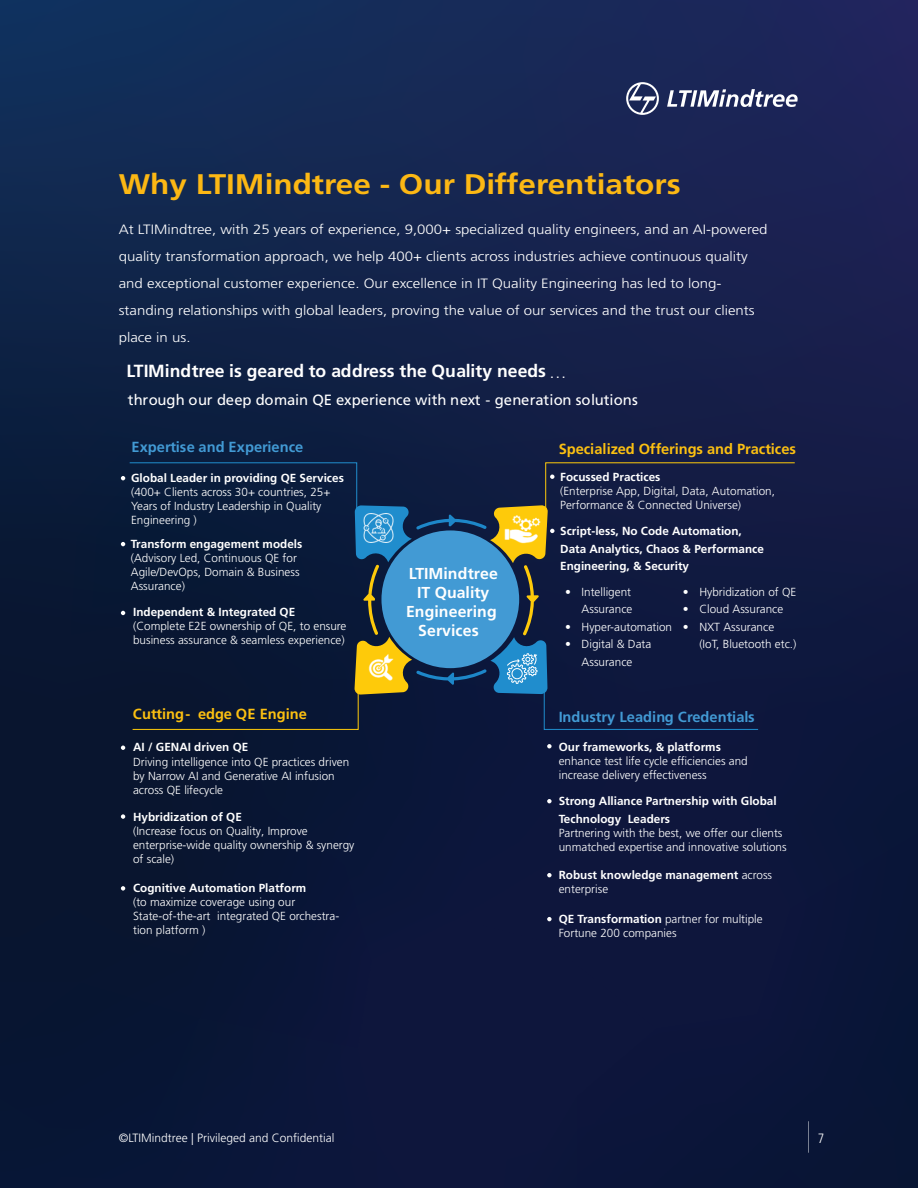
<style>
.page{position:relative;width:918px;height:1188px;background:#fff}
.page>*{position:absolute;margin:0;border:0;box-sizing:border-box;transform-origin:0 0}
.t1{font:700 28.35px "Frutiger LT Pro";color:#fcb814;scale:1.11 1}
.t2{font:700 17.55px "Frutiger LT Pro";letter-spacing:-.005em;color:#fff}
.t3{font:700 15.9px/19.4px "Frutiger LT Pro";color:#fff;text-align:center}
.t4{font:14.85px "Frutiger LT Pro";letter-spacing:-.01em;color:#fff}
.t5{font:700 14.7px "Frutiger LT Pro";letter-spacing:.005em;color:#fcc011}
.t6{font:700 14.7px "Frutiger LT Pro";color:#429ad4}
.t7{font:300 13.5px/27px "Frutiger LT Pro";color:#fff;scale:1.11 1}
.t8{font:300 condensed 13.5px "Frutiger LT Pro";color:#fff}
.t9{font:300 12px "Frutiger LT Pro";color:#fff}
.t10{font:300 11.7px/14.1px "Frutiger LT Pro";color:#fff}
.t11{font:700 11.7px/17.5px "Frutiger LT Pro";color:#fff}
.s1{font-weight:300}
.s2{font-weight:700}
</style>
<div class="page">
<div style="left:0;top:0;width:918px;height:1188px;background:linear-gradient(to bottom,#172853,#07102f)"></div>
<hr style="left:808px;top:1121px;width:1px;height:32px;background:#fff">
<svg style="left:626px;top:82px;width:33px;height:33px"></svg>
<svg style="left:667px;top:89px;width:131px;height:18px"></svg>
<svg style="left:121px;top:746px;width:4px;height:4px"></svg>
<svg style="left:121px;top:814px;width:4px;height:5px"></svg>
<svg style="left:121px;top:886px;width:4px;height:5px"></svg>
<svg style="left:121px;top:462px;width:674px;height:268px;background:#192d4b"></svg>
<svg style="left:547px;top:744px;width:5px;height:4px"></svg>
<svg style="left:547px;top:799px;width:5px;height:4px"></svg>
<svg style="left:547px;top:873px;width:5px;height:4px"></svg>
<svg style="left:547px;top:917px;width:5px;height:4px"></svg>
<h1 class="t1" style="left:119px;top:167px;width:508px">Why LTIMindtree - Our Differentiators</h1>
<p class="t7" style="left:119px;top:216px;width:586px">At LTIMindtree, with 25 years of experience, 9,000+ specialized quality engineers, and an AI-powered quality transformation approach, we help 400+ clients across industries achieve continuous quality and exceptional customer experience. Our excellence in IT Quality Engineering has led to long&shy;standing relationships with global leaders, proving the value of our services and the trust our clients place in us.</p>
<h2 class="t2" style="left:127px;top:360px;width:442px">LTIMindtree is geared to address the Quality needs <span class="s1">…</span></h2>
<p class="t4" style="left:128px;top:391px;width:512px">through our deep domain QE experience with next - generation solutions</p>
<p class="t5" style="left:559px;top:440px;width:239px">Specialized Offerings and Practices</p>
<p class="t6" style="left:131px;top:439px;width:173px">Expertise and Experience</p>
<p class="t11" style="left:131px;top:469px;width:214px">Global Leader in providing QE Services</p>
<p class="t10" style="left:131px;top:485px;width:201px">(400+ Clients across 30+ countries, 25+<br>Years of Industry Leadership in Quality<br>Engineering )</p>
<p class="t11" style="left:131px;top:535px;width:173px">Transform engagement models</p>
<p class="t10" style="left:131px;top:551px;width:170px">(Advisory Led, Continuous QE for<br>Agile/DevOps, Domain &amp; Business<br>Assurance)</p>
<p class="t11" style="left:133px;top:603px;width:164px">Independent &amp; Integrated QE</p>
<p class="t10" style="left:133px;top:619px;width:215px">(Complete E2E ownership of QE, to ensure business assurance &amp; seamless experience)</p>
<p class="t5" style="left:133px;top:705px;width:176px">Cutting- edge QE Engine</p>
<p class="t11" style="left:133px;top:739px;width:117px">AI / GENAI driven QE</p>
<p class="t10" style="left:133px;top:754px;width:218px">Driving intelligence into QE practices driven by Narrow AI and Generative AI infusion across QE lifecycle</p>
<p class="t11" style="left:133px;top:808px;width:110px">Hybridization of QE</p>
<p class="t10" style="left:133px;top:824px;width:223px">(Increase focus on Quality, Improve enterprise-wide quality ownership &amp; synergy of scale)</p>
<p class="t11" style="left:133px;top:879px;width:175px">Cognitive Automation Platform</p>
<p class="t10" style="left:133px;top:895px;width:208px">(to maximize coverage using our<br>State-of-the-art integrated QE orchestra&shy;tion platform )</p>
<h3 class="t3" style="left:406px;top:563px;width:93px">LTIMindtree<br>IT Quality<br>Engineering<br>Services</h3>
<p class="t11" style="left:560px;top:468px;width:102px">Focussed Practices</p>
<p class="t10" style="left:560px;top:484px;width:216px">(Enterprise App, Digital, Data, Automation,<br>Performance &amp; Connected Universe)</p>
<p class="t11" style="left:560px;top:522px;width:205px">Script-less, No Code Automation,<br>Data Analytics, Chaos &amp; Performance<br>Engineering, &amp; Security</p>
<p class="t10" style="left:565px;top:583px;width:69px;line-height:17.5px;text-align:right">• Intelligent<br>Assurance</p>
<p class="t10" style="left:565px;top:620px;width:109px">• Hyper-automation</p>
<p class="t10" style="left:565px;top:636px;width:88px;line-height:17.5px;text-align:center">• Digital &amp; Data<br>Assurance</p>
<p class="t10" style="left:683px;top:585px;width:115px">• Hybridization of QE</p>
<p class="t10" style="left:683px;top:602px;width:102px">• Cloud Assurance</p>
<p class="t10" style="left:699px;top:618px;width:99px;line-height:17.5px;text-indent:-17px">• NXT Assurance (IoT, Bluetooth etc.)</p>
<p class="t6" style="left:559px;top:708px;width:197px">Industry Leading Credentials</p>
<p class="t11" style="left:559px;top:738px;width:164px">Our frameworks, &amp; platforms</p>
<p class="t10" style="left:559px;top:754px;width:191px">enhance test life cycle efficiencies and increase delivery effectiveness</p>
<p class="t11" style="left:559px;top:793px;width:219px">Strong Alliance Partnership with Global<br>Technology Leaders</p>
<p class="t10" style="left:559px;top:826px;width:229px">Partnering with the best, we offer our clients unmatched expertise and innovative solutions</p>
<p class="t11" style="left:559px;top:868px;width:215px;line-height:14.1px">Robust knowledge management <span class="s1">across enterprise</span></p>
<p class="t10" style="left:559px;top:912px;width:206px"><span class="s2">QE Transformation</span> partner for multiple<br>Fortune 200 companies</p>
<p class="t9" style="left:119px;top:1131px;width:217px">©LTIMindtree | Privileged and Confidential</p>
<p class="t8" style="left:818px;top:1130px;width:8px">7</p>
</div>
